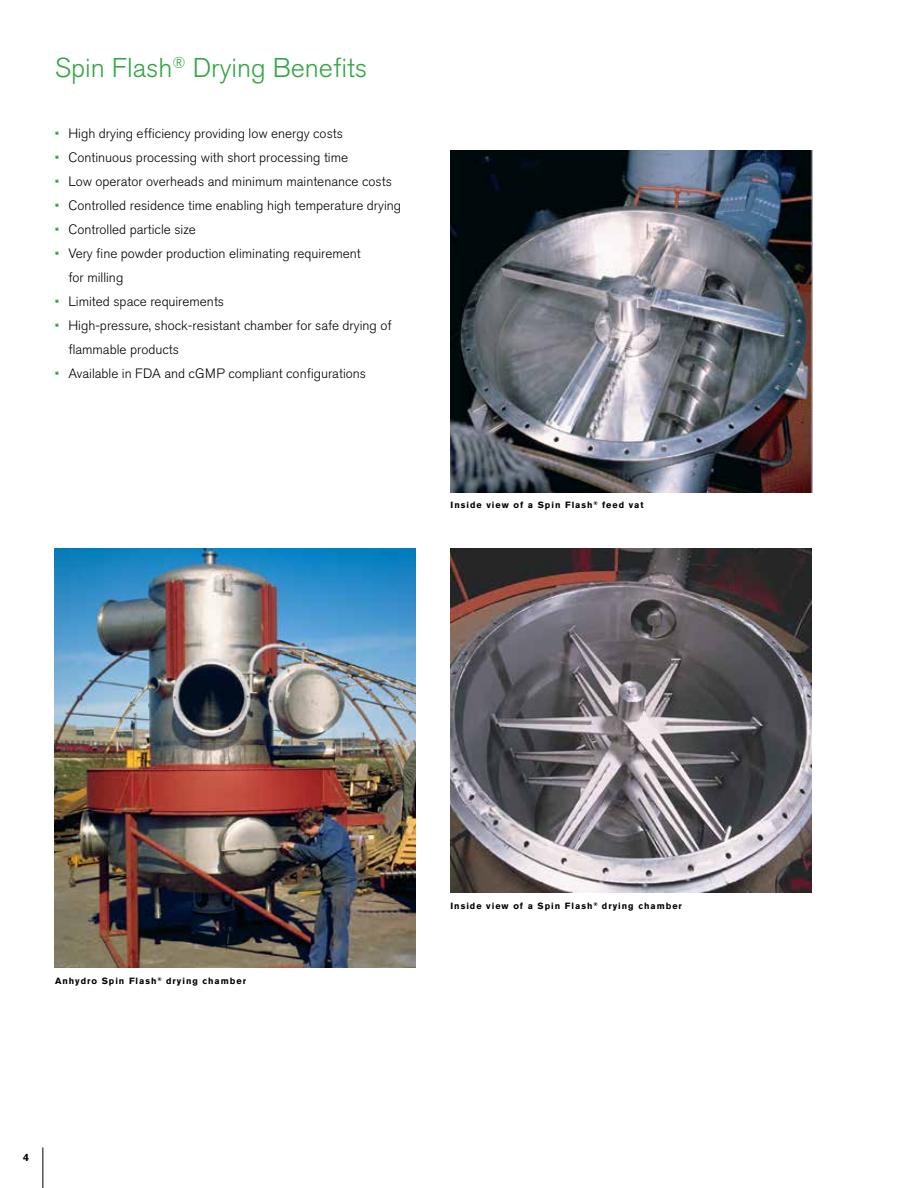
<style>
.page{position:relative;width:918px;height:1188px;background:#fff}
.page>*{position:absolute;margin:0;border:0;box-sizing:border-box;transform-origin:0 0}
.t1{font:300 27px "Akzidenz Grotesk Pro";color:#33a544}
.t2{font:300 13.5px/24px "Akzidenz Grotesk BE";color:#000}
.t3{font:700 10.5px "Akzidenz Grotesk BE";color:#000}
.t4{font:700 9px "Akzidenz Grotesk BE";letter-spacing:.11em;color:#000}
.s1{color:#33a544}
</style>
<div class="page">
<img style="left:451px;top:150px;width:361px;height:343px">
<img style="left:54px;top:548px;width:361px;height:419px">
<img style="left:450px;top:548px;width:362px;height:345px">
<hr style="left:42px;top:1148px;width:1px;height:40px;background:#000">
<h1 class="t1" style="left:55px;top:50px;width:314px">Spin Flash<sup>®</sup> Drying Benefits</h1>
<p class="t2" style="left:55px;top:121px;width:290px"><span class="s1">•</span> High drying efficiency providing low energy costs</p>
<p class="t2" style="left:55px;top:145px;width:295px"><span class="s1">•</span> Continuous processing with short processing time</p>
<p class="t2" style="left:55px;top:169px;width:339px"><span class="s1">•</span> Low operator overheads and minimum maintenance costs</p>
<p class="t2" style="left:55px;top:193px;width:348px"><span class="s1">•</span> Controlled residence time enabling high temperature drying</p>
<p class="t2" style="left:55px;top:217px;width:142px"><span class="s1">•</span> Controlled particle size</p>
<p class="t2" style="left:68px;top:241px;width:294px;text-indent:-14px"><span class="s1">•</span> Very fine powder production eliminating requirement for milling</p>
<p class="t2" style="left:55px;top:290px;width:171px"><span class="s1">•</span> Limited space requirements</p>
<p class="t2" style="left:68px;top:314px;width:325px;text-indent:-14px"><span class="s1">•</span> High-pressure, shock-resistant chamber for safe drying of flammable products</p>
<p class="t2" style="left:55px;top:362px;width:313px"><span class="s1">•</span> Available in FDA and cGMP compliant configurations</p>
<p class="t4" style="left:451px;top:500px;width:195px">Inside view of a Spin Flash<sup>®</sup> feed vat</p>
<p class="t4" style="left:55px;top:975px;width:192px">Anhydro Spin Flash<sup>®</sup> drying chamber</p>
<p class="t3" style="left:23px;top:1151px;width:7px">4</p>
<p class="t4" style="left:450px;top:901px;width:233px">Inside view of a Spin Flash<sup>®</sup> drying chamber</p>
</div>
